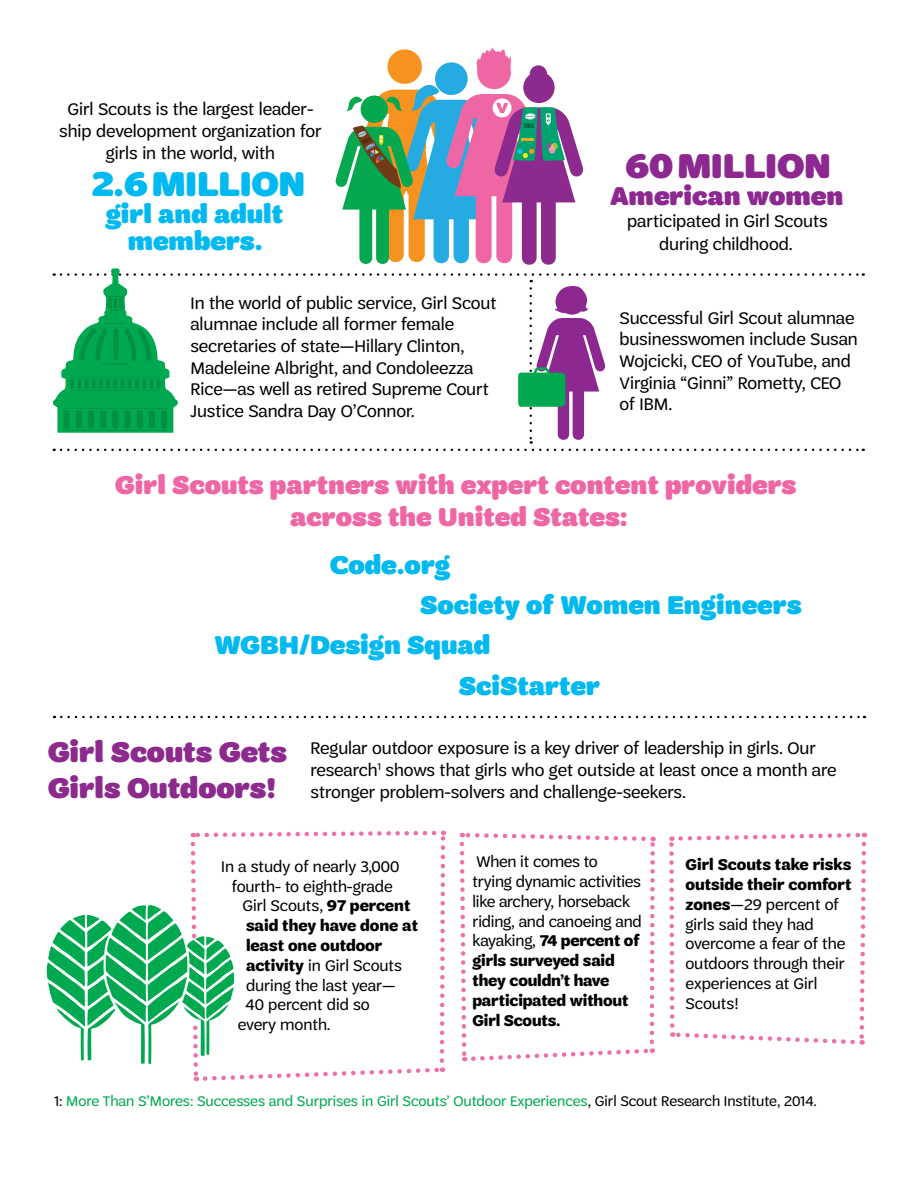
<style>
.page{position:relative;width:918px;height:1188px;background:#fff}
.page>*{position:absolute;margin:0;border:0;box-sizing:border-box;transform-origin:0 0}
.t1{font:900 36px "Trefoil Sans";color:#00b9f1}
.t2{font:900 36px "Trefoil Sans";color:#8d2890}
.t3{font:900 29.85px/35.8px "Trefoil Sans";color:#8c2a8d}
.t4{font:900 27px/27px "Trefoil Sans";color:#00b9f1;text-align:center}
.t5{font:900 27px/32.4px "Trefoil Sans";color:#ef66a5;text-align:center}
.t6{font:900 27px "Trefoil Sans";color:#8d2890}
.t7{font:18px/21.6px "Trefoil Sans";color:#000}
.t8{font:16.5px/19.8px "Trefoil Sans";color:#000}
.t9{font:700 16.5px "Trefoil Sans";color:#000}
.t10{font:15px "Trefoil Sans";color:#00a94f}
.s1{font-weight:700}
.s2{color:#000}
</style>
<div class="page">
<svg style="left:61px;top:716px;width:804px;height:2px"></svg>
<svg style="left:669px;top:832px;width:199px;height:213px"></svg>
<svg style="left:459px;top:832px;width:197px;height:230px"></svg>
<svg style="left:47px;top:830px;width:400px;height:252px"></svg>
<svg style="left:53px;top:48px;width:811px;height:403px"></svg>
<hr style="left:103px;top:363px;width:24px;height:2px;background:#009046">
<p class="t7" style="left:59px;top:99px;width:264px;text-align:center">Girl Scouts is the largest leader&shy;ship development organization for girls in the world, with</p>
<h1 class="t1" style="left:92px;top:163px;width:215px">2.6 MILLION</h1>
<h3 class="t4" style="left:106px;top:200px;width:179px">girl and adult members.</h3>
<p class="t7" style="left:190px;top:292px;width:307px">In the world of public service, Girl Scout alumnae include all former female secretaries of state—Hillary Clinton, Madeleine Albright, and Condoleezza Rice—as well as retired Supreme Court Justice Sandra Day O’Connor.</p>
<h1 class="t2" style="left:625px;top:145px;width:207px">60MILLION</h1>
<h3 class="t6" style="left:611px;top:181px;width:234px">American women</h3>
<p class="t7" style="left:627px;top:210px;width:202px;line-height:22.5px;text-align:center">participated in Girl Scouts during childhood.</p>
<p class="t7" style="left:619px;top:307px;width:240px">Successful Girl Scout alumnae businesswomen include Susan<br>Wojcicki, CEO of YouTube, and<br>Virginia “Ginni” Rometty, CEO of IBM.</p>
<h3 class="t5" style="left:115px;top:468px;width:683px">Girl Scouts partners with expert content providers across the United States:</h3>
<h3 class="t4" style="left:330px;top:551px;width:121px">Code.org</h3>
<h3 class="t4" style="left:420px;top:591px;width:383px">Society of Women Engineers</h3>
<h3 class="t4" style="left:215px;top:632px;width:277px">WGBH/Design Squad</h3>
<h3 class="t4" style="left:459px;top:672px;width:143px">SciStarter</h3>
<h2 class="t3" style="left:48px;top:734px;width:240px">Girl Scouts Gets<br>Girls Outdoors!</h2>
<p class="t7" style="left:310px;top:738px;width:527px">Regular outdoor exposure is a key driver of leadership in girls. Our research<sup>1</sup> shows that girls who get outside at least once a month are stronger problem-solvers and challenge-seekers.</p>
<p class="t8" style="left:221px;top:856px;width:180px">In a study of nearly 3,000</p>
<p class="t8" style="left:232px;top:876px;width:162px">fourth- to eighth-grade</p>
<p class="t8" style="left:242px;top:896px;width:170px">Girl Scouts, <span class="s1">97 percent</span></p>
<p class="t9" style="left:246px;top:916px;width:174px">said they have done at</p>
<p class="t9" style="left:246px;top:936px;width:138px">least one outdoor</p>
<p class="t8" style="left:246px;top:955px;width:157px"><span class="s1">activity</span> in Girl Scouts</p>
<p class="t8" style="left:246px;top:975px;width:151px">during the last year—</p>
<p class="t8" style="left:246px;top:995px;width:126px">40 percent did so</p>
<p class="t8" style="left:238px;top:1015px;width:94px">every month.</p>
<p class="t8" style="left:473px;top:852px;width:171px">When it comes to<br>trying dynamic activities like archery, horseback riding, and canoeing and kayaking, <span class="s1">74 percent of girls surveyed said they couldn’t have participated without<br>Girl Scouts.</span></p>
<p class="t8" style="left:686px;top:855px;width:168px"><span class="s1">Girl Scouts take risks outside their comfort zones</span>—29 percent of girls said they had overcome a fear of the outdoors through their experiences at Girl<br>Scouts!</p>
<p class="t10" style="left:54px;top:1093px;width:764px"><span class="s2">1:</span> More Than S’Mores: Successes and Surprises in Girl Scouts’ Outdoor Experiences<span class="s2">, Girl Scout Research Institute, 2014.</span></p>
</div>
